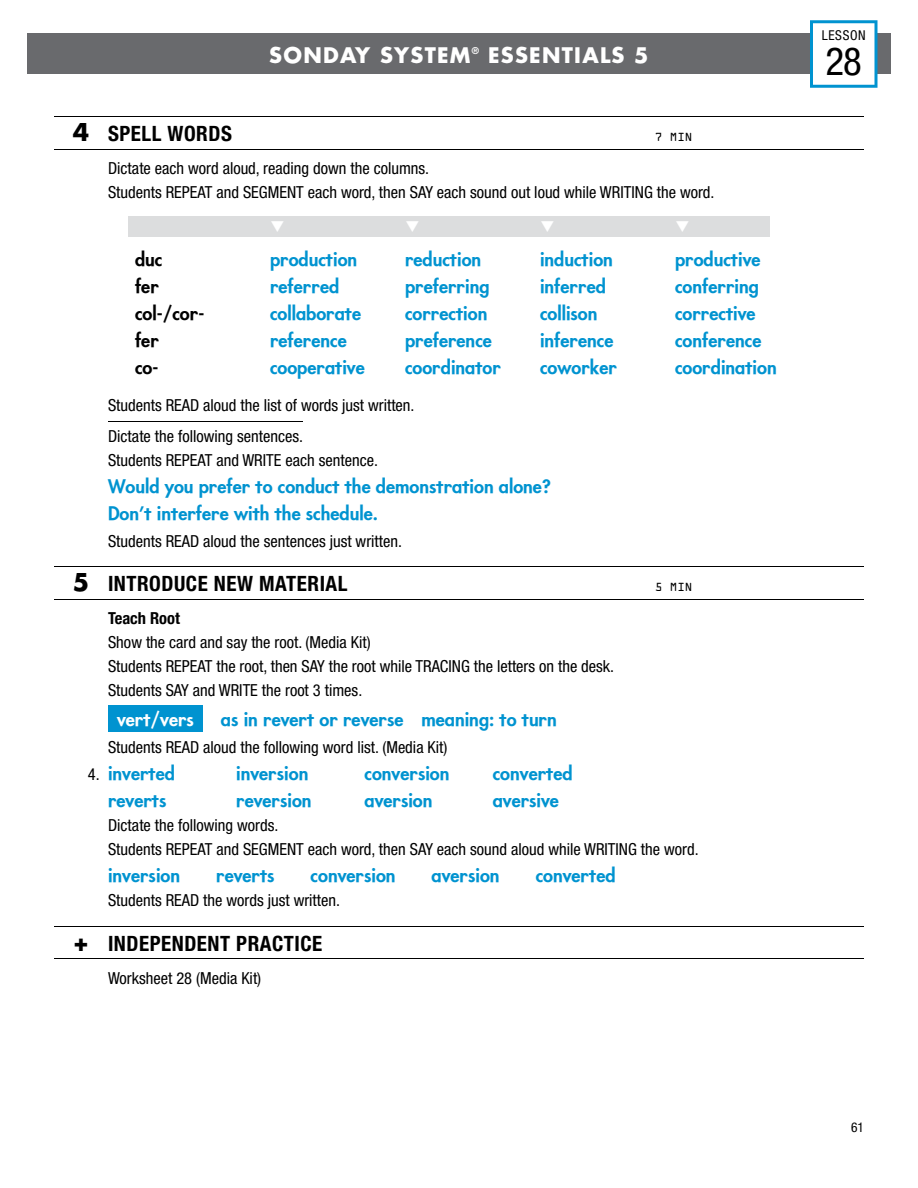
<style>
.page{position:relative;width:918px;height:1188px;background:#fff}
.page>*{position:absolute;margin:0;border:0;box-sizing:border-box;transform-origin:0 0}
.t1{font:condensed 39px "Helvetica Neue LT Std";color:#000}
.t2{font:700 condensed 21px "Helvetica Neue LT Std";letter-spacing:.025em;color:#000}
.t3{font:700 21px "Futura Std";letter-spacing:.06em;color:#fff}
.t4{font:800 18px/27px "Funkura";color:#0093d0}
.t5{font:800 18px "Funkura";color:#000}
.t6{font:800 18px "Funkura";color:#fff}
.t7{font:condensed 16.5px/24px "Helvetica Neue LT Std";color:#000}
.t8{font:700 condensed 16.5px "Helvetica Neue LT Std";color:#000}
.t9{font:condensed 13.5px "Helvetica Neue LT Std";letter-spacing:.05em;color:#000}
.t10{font:10.5px "OCRA Std";color:#000}
.t11{font:700 9px "Futura Std";color:#fff}
.s1{font-family:"Futura Std";font-stretch:normal;font-size:24px}
.s2{font-family:"Helvetica Neue LT Std";font-weight:400;font-stretch:condensed;font-size:16.5px;color:#000}
</style>
<div class="page">
<div style="left:27px;top:34px;width:864px;height:40px;background:#696a6d"></div>
<svg style="left:810px;top:20px;width:68px;height:68px"></svg>
<hr style="left:54px;top:117px;width:810px;height:1px;background:#000">
<hr style="left:54px;top:149px;width:810px;height:1px;background:#000">
<div style="left:128px;top:216px;width:642px;height:21px;background:#dcddde"></div>
<hr style="left:108px;top:421px;width:195px;height:1px;background:#000">
<hr style="left:54px;top:567px;width:810px;height:1px;background:#000">
<hr style="left:54px;top:599px;width:810px;height:1px;background:#000">
<div style="left:108px;top:705px;width:95px;height:27px;background:#0093d0"></div>
<hr style="left:54px;top:926px;width:810px;height:1px;background:#000">
<hr style="left:54px;top:958px;width:810px;height:1px;background:#000">
<p class="t3" style="left:269px;top:41px;width:203px">SONDAY SYSTEM</p>
<p class="t11" style="left:472px;top:44px;width:9px">®</p>
<p class="t3" style="left:488px;top:41px;width:162px">ESSENTIALS 5</p>
<p class="t2" style="left:73px;top:121px;width:161px"><span class="s1">4</span> SPELL WORDS</p>
<p class="t10" style="left:655px;top:133px;width:39px">7 MIN</p>
<p class="t7" style="left:108px;top:156px;width:608px">Dictate each word aloud, reading down the columns.<br>Students REPEAT and SEGMENT each word, then SAY each sound out loud while WRITING the word.</p>
<p class="t5" style="left:135px;top:247px;width:29px">duc</p>
<p class="t4" style="left:270px;top:245px;width:89px">production</p>
<p class="t4" style="left:405px;top:245px;width:78px">reduction</p>
<p class="t4" style="left:540px;top:245px;width:74px">induction</p>
<p class="t4" style="left:675px;top:245px;width:87px">productive</p>
<p class="t5" style="left:135px;top:274px;width:25px">fer</p>
<p class="t4" style="left:270px;top:272px;width:71px">referred</p>
<p class="t4" style="left:405px;top:272px;width:86px">preferring</p>
<p class="t4" style="left:540px;top:272px;width:67px">inferred</p>
<p class="t4" style="left:675px;top:272px;width:85px">conferring</p>
<p class="t5" style="left:135px;top:301px;width:71px">col-/cor-</p>
<p class="t4" style="left:270px;top:299px;width:93px">collaborate</p>
<p class="t4" style="left:405px;top:299px;width:84px">correction</p>
<p class="t4" style="left:540px;top:299px;width:59px">collison</p>
<p class="t4" style="left:675px;top:299px;width:82px">corrective</p>
<p class="t5" style="left:135px;top:328px;width:25px">fer</p>
<p class="t4" style="left:270px;top:326px;width:78px">reference</p>
<p class="t4" style="left:405px;top:326px;width:88px">preference</p>
<p class="t4" style="left:540px;top:326px;width:75px">inference</p>
<p class="t4" style="left:675px;top:326px;width:88px">conference</p>
<p class="t5" style="left:135px;top:355px;width:25px">co-</p>
<p class="t4" style="left:270px;top:353px;width:96px">cooperative</p>
<p class="t4" style="left:405px;top:353px;width:98px">coordinator</p>
<p class="t4" style="left:540px;top:353px;width:78px">coworker</p>
<p class="t4" style="left:675px;top:353px;width:103px">coordination</p>
<p class="t7" style="left:108px;top:390px;width:308px;line-height:30.8px">Students READ aloud the list of words just written.<br>Dictate the following sentences.</p>
<p class="t7" style="left:108px;top:448px;width:271px">Students REPEAT and WRITE each sentence.</p>
<p class="t4" style="left:108px;top:473px;width:444px">Would you prefer to conduct the demonstration alone?<br>Don’t interfere with the schedule.</p>
<p class="t7" style="left:108px;top:529px;width:296px">Students READ aloud the sentences just written.</p>
<p class="t2" style="left:73px;top:571px;width:276px"><span class="s1">5</span> INTRODUCE NEW MATERIAL</p>
<p class="t10" style="left:655px;top:583px;width:39px">5 MIN</p>
<p class="t8" style="left:108px;top:608px;width:74px">Teach Root</p>
<p class="t7" style="left:108px;top:630px;width:508px">Show the card and say the root. (Media Kit)<br>Students REPEAT the root, then SAY the root while TRACING the letters on the desk.<br>Students SAY and WRITE the root 3 times.</p>
<p class="t6" style="left:117px;top:708px;width:78px">vert/vers</p>
<p class="t4" style="left:221px;top:706px;width:337px">as in revert or reverse meaning: to turn</p>
<p class="t7" style="left:108px;top:735px;width:341px">Students READ aloud the following word list. (Media Kit)</p>
<p class="t4" style="left:88px;top:760px;width:89px"><span class="s2">4.</span> inverted</p>
<p class="t4" style="left:236px;top:760px;width:74px">inversion</p>
<p class="t4" style="left:365px;top:760px;width:87px">conversion</p>
<p class="t4" style="left:493px;top:760px;width:81px">converted</p>
<p class="t4" style="left:108px;top:787px;width:60px">reverts</p>
<p class="t4" style="left:236px;top:787px;width:77px">reversion</p>
<p class="t4" style="left:364px;top:787px;width:70px">aversion</p>
<p class="t4" style="left:493px;top:787px;width:68px">aversive</p>
<p class="t7" style="left:108px;top:813px;width:592px">Dictate the following words.<br>Students REPEAT and SEGMENT each word, then SAY each sound aloud while WRITING the word.</p>
<p class="t4" style="left:108px;top:862px;width:74px">inversion</p>
<p class="t4" style="left:216px;top:862px;width:60px">reverts</p>
<p class="t4" style="left:311px;top:862px;width:87px">conversion</p>
<p class="t4" style="left:432px;top:862px;width:70px">aversion</p>
<p class="t4" style="left:536px;top:862px;width:81px">converted</p>
<p class="t7" style="left:108px;top:888px;width:234px">Students READ the words just written.</p>
<p class="t2" style="left:73px;top:930px;width:251px"><span class="s1">+</span> INDEPENDENT PRACTICE</p>
<p class="t7" style="left:108px;top:966px;width:155px">Worksheet 28 (Media Kit)</p>
<p class="t9" style="left:822px;top:28px;width:46px">LESSON</p>
<h1 class="t1" style="left:825px;top:39px;width:38px">28</h1>
<p class="t9" style="left:851px;top:1120px;width:14px">61</p>
</div>
